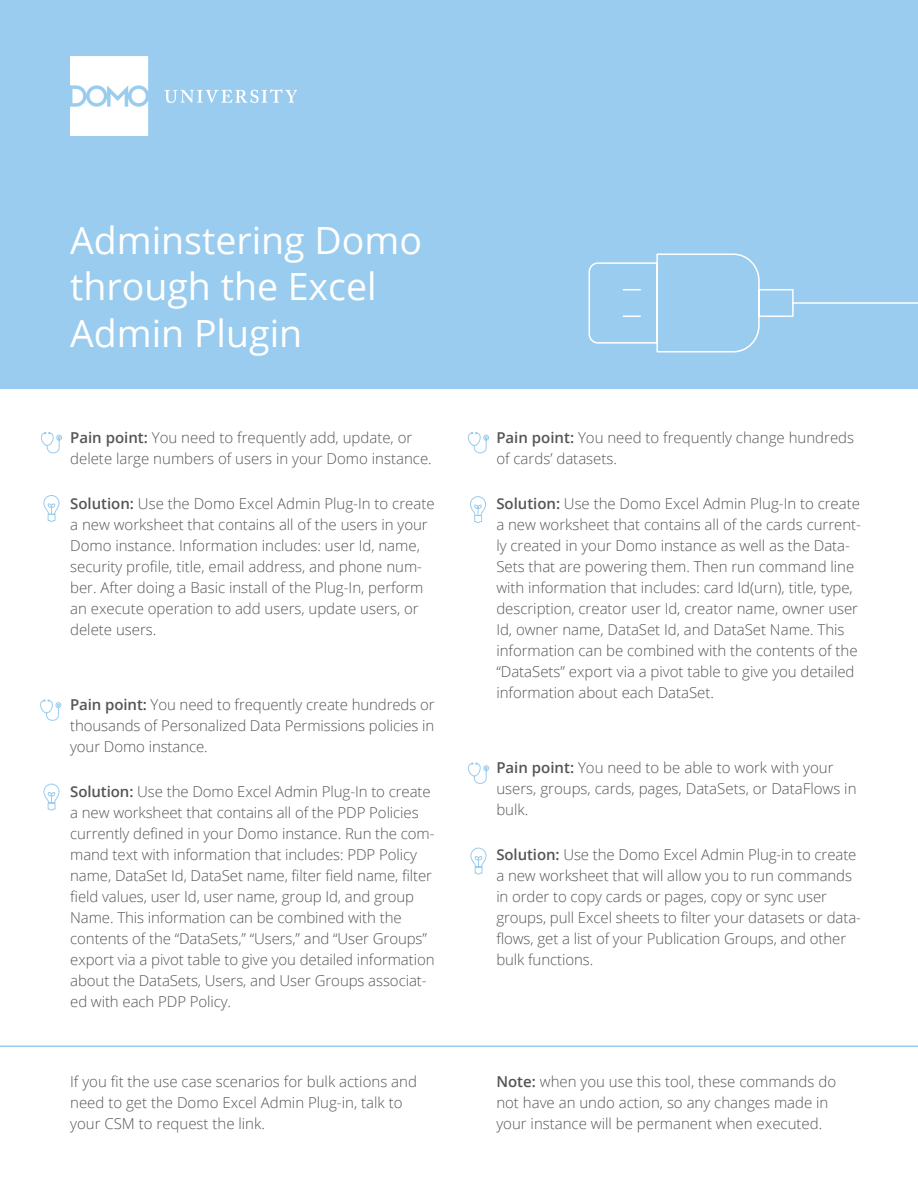
<style>
.page{position:relative;width:918px;height:1188px;background:#fff}
.page>*{position:absolute;margin:0;border:0;box-sizing:border-box;transform-origin:0 0}
.t1{font:37.5px/46.5px "Open Sans";color:#fff}
.Solution{font:300 15px/21px "Open Sans";color:#555}
.Pain_point{font:300 15px/21px "Open Sans";color:#555}
.s1{font-weight:600}
</style>
<div class="page">
<div style="left:0;top:0;width:918px;height:389px;background:#9ce"></div>
<img style="left:70px;top:57px;width:226px;height:79px">
<svg style="left:41px;top:432px;width:21px;height:22px"></svg>
<svg style="left:468px;top:432px;width:21px;height:22px"></svg>
<svg style="left:468px;top:762px;width:21px;height:22px"></svg>
<svg style="left:40px;top:699px;width:22px;height:22px"></svg>
<svg style="left:43px;top:495px;width:17px;height:27px"></svg>
<svg style="left:470px;top:496px;width:16px;height:27px"></svg>
<svg style="left:43px;top:783px;width:17px;height:28px"></svg>
<svg style="left:470px;top:847px;width:17px;height:28px"></svg>
<hr style="left:0;top:1045px;width:918px;height:2px;background:#9ce">
<svg style="left:588px;top:253px;width:246px;height:100px"></svg>
<hr style="left:834px;top:302px;width:84px;height:2px;background:#fff">
<p class="t1" style="left:70px;top:216px;width:353px">Adminstering Domo through the Excel<br>Admin Plugin</p>
<p class="Pain_point" style="left:70px;top:427px;width:363px"><span class="s1">Pain point:</span> You need to frequently add, update, or delete large numbers of users in your Domo instance.</p>
<p class="Solution" style="left:70px;top:493px;width:366px"><span class="s1">Solution:</span> Use the Domo Excel Admin Plug-In to create a new worksheet that contains all of the users in your Domo instance. Information includes: user Id, name, security profile, title, email address, and phone num&shy;ber. After doing a Basic install of the Plug-In, perform an execute operation to add users, update users, or delete users.</p>
<p class="Pain_point" style="left:70px;top:694px;width:366px;text-align:justify"><span class="s1">Pain point:</span> You need to frequently create hundreds or thousands of Personalized Data Permissions policies in your Domo instance.</p>
<p class="Solution" style="left:70px;top:781px;width:366px"><span class="s1">Solution:</span> Use the Domo Excel Admin Plug-In to create a new worksheet that contains all of the PDP Policies currently defined in your Domo instance. Run the com&shy;mand text with information that includes: PDP Policy name, DataSet Id, DataSet name, filter field name, filter field values, user Id, user name, group Id, and group Name. This information can be combined with the contents of the “DataSets,” “Users,” and “User Groups” export via a pivot table to give you detailed information about the DataSets, Users, and User Groups associat&shy;ed with each PDP Policy.</p>
<p class="Pain_point" style="left:496px;top:427px;width:359px"><span class="s1">Pain point:</span> You need to frequently change hundreds of cards’ datasets.</p>
<p class="Solution" style="left:496px;top:493px;width:366px"><span class="s1">Solution:</span> Use the Domo Excel Admin Plug-In to create a new worksheet that contains all of the cards current&shy;ly created in your Domo instance as well as the Data-Sets that are powering them. Then run command line with information that includes: card Id(urn), title, type, description, creator user Id, creator name, owner user Id, owner name, DataSet Id, and DataSet Name. This information can be combined with the contents of the “DataSets” export via a pivot table to give you detailed information about each DataSet.</p>
<p class="Pain_point" style="left:496px;top:757px;width:362px"><span class="s1">Pain point:</span> You need to be able to work with your users, groups, cards, pages, DataSets, or DataFlows in bulk.</p>
<p class="Solution" style="left:496px;top:844px;width:366px"><span class="s1">Solution:</span> Use the Domo Excel Admin Plug-in to create a new worksheet that will allow you to run commands in order to copy cards or pages, copy or sync user groups, pull Excel sheets to filter your datasets or data&shy;flows, get a list of your Publication Groups, and other bulk functions.</p>
<p class="Solution" style="left:70px;top:1071px;width:348px">If you fit the use case scenarios for bulk actions and need to get the Domo Excel Admin Plug-in, talk to your CSM to request the link.</p>
<p class="Solution" style="left:496px;top:1071px;width:341px"><span class="s1">Note:</span> when you use this tool, these commands do not have an undo action, so any changes made in your instance will be permanent when executed.</p>
</div>
